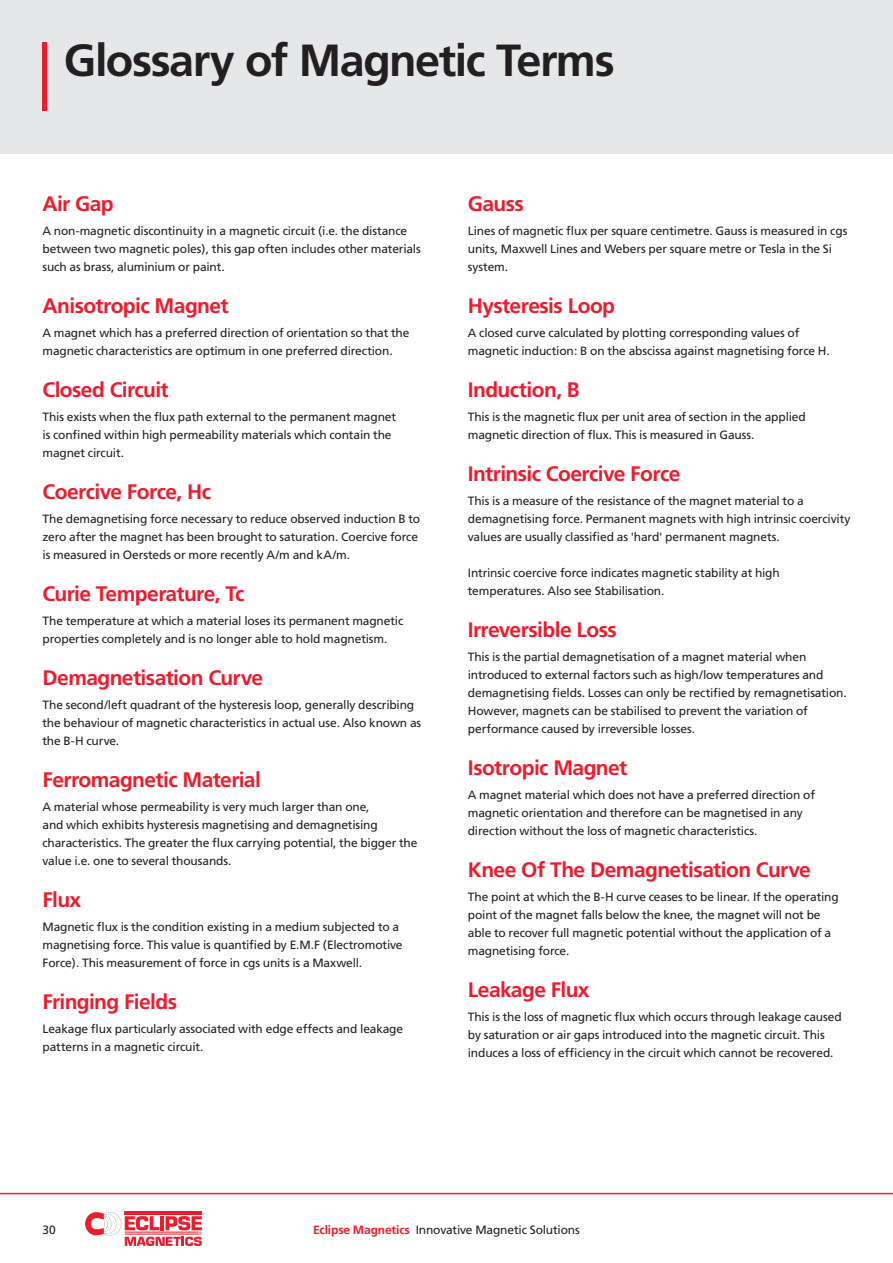
<style>
.page{position:relative;width:893px;height:1263px;background:#fff}
.page>*{position:absolute;margin:0;border:0;box-sizing:border-box;transform-origin:0 0}
.t1{font:700 45px "Frutiger";letter-spacing:-.035em;color:#231f20}
.t2{font:700 21px "Frutiger";letter-spacing:-.03em;color:#ee1b2c}
.t3{font:12px/18px "Frutiger";letter-spacing:-.015em;color:#231f20}
.s1{font-weight:700;color:#ee1b2c}
</style>
<div class="page">
<svg style="left:85px;top:1212px;width:117px;height:34px"></svg>
<hr style="left:0;top:1193px;width:893px;height:1px;background:#ee1b2c">
<div style="left:0;top:0;width:893px;height:153px;background:#e6e7e9"></div>
<hr style="left:43px;top:43px;width:4px;height:68px;background:#ee1b2c">
<h1 class="t1" style="left:64px;top:34px;width:552px">Glossary of Magnetic Terms</h1>
<h2 class="t2" style="left:43px;top:192px;width:73px">Air Gap</h2>
<p class="t3" style="left:43px;top:222px;width:380px">A non-magnetic discontinuity in a magnetic circuit (i.e. the distance between two magnetic poles), this gap often includes other materials such as brass, aluminium or paint.</p>
<h2 class="t2" style="left:43px;top:294px;width:188px">Anisotropic Magnet</h2>
<p class="t3" style="left:43px;top:324px;width:368px">A magnet which has a preferred direction of orientation so that the magnetic characteristics are optimum in one preferred direction.</p>
<h2 class="t2" style="left:43px;top:378px;width:128px">Closed Circuit</h2>
<p class="t3" style="left:43px;top:408px;width:355px">This exists when the flux path external to the permanent magnet is confined within high permeability materials which contain the magnet circuit.</p>
<h2 class="t2" style="left:43px;top:480px;width:170px">Coercive Force, Hc</h2>
<p class="t3" style="left:43px;top:510px;width:379px">The demagnetising force necessary to reduce observed induction B to zero after the magnet has been brought to saturation. Coercive force is measured in Oersteds or more recently A/m and kA/m.</p>
<h2 class="t2" style="left:43px;top:582px;width:203px">Curie Temperature, Tc</h2>
<p class="t3" style="left:43px;top:612px;width:362px">The temperature at which a material loses its permanent magnetic properties completely and is no longer able to hold magnetism.</p>
<h2 class="t2" style="left:43px;top:666px;width:222px">Demagnetisation Curve</h2>
<p class="t3" style="left:43px;top:696px;width:380px">The second/left quadrant of the hysteresis loop, generally describing the behaviour of magnetic characteristics in actual use. Also known as the B-H curve.</p>
<h2 class="t2" style="left:43px;top:768px;width:220px">Ferromagnetic Material</h2>
<p class="t3" style="left:43px;top:798px;width:376px">A material whose permeability is very much larger than one,<br>and which exhibits hysteresis magnetising and demagnetising characteristics. The greater the flux carrying potential, the bigger the value i.e. one to several thousands.</p>
<h2 class="t2" style="left:43px;top:888px;width:40px">Flux</h2>
<p class="t3" style="left:43px;top:918px;width:362px">Magnetic flux is the condition existing in a medium subjected to a magnetising force. This value is quantified by E.M.F (Electromotive<br>Force). This measurement of force in cgs units is a Maxwell.</p>
<h2 class="t2" style="left:43px;top:990px;width:136px">Fringing Fields</h2>
<p class="t3" style="left:43px;top:1020px;width:362px">Leakage flux particularly associated with edge effects and leakage patterns in a magnetic circuit.</p>
<h2 class="t2" style="left:468px;top:192px;width:58px">Gauss</h2>
<p class="t3" style="left:468px;top:222px;width:381px">Lines of magnetic flux per square centimetre. Gauss is measured in cgs units, Maxwell Lines and Webers per square metre or Tesla in the Si system.</p>
<h2 class="t2" style="left:468px;top:294px;width:149px">Hysteresis Loop</h2>
<p class="t3" style="left:468px;top:324px;width:363px">A closed curve calculated by plotting corresponding values of magnetic induction: B on the abscissa against magnetising force H.</p>
<h2 class="t2" style="left:468px;top:378px;width:113px">Induction, B</h2>
<p class="t3" style="left:468px;top:408px;width:339px">This is the magnetic flux per unit area of section in the applied magnetic direction of flux. This is measured in Gauss.</p>
<h2 class="t2" style="left:468px;top:462px;width:214px">Intrinsic Coercive Force</h2>
<p class="t3" style="left:468px;top:492px;width:384px">This is a measure of the resistance of the magnet material to a demagnetising force. Permanent magnets with high intrinsic coercivity values are usually classified as 'hard' permanent magnets.</p>
<p class="t3" style="left:468px;top:564px;width:313px">Intrinsic coercive force indicates magnetic stability at high temperatures. Also see Stabilisation.</p>
<h2 class="t2" style="left:468px;top:618px;width:151px">Irreversible Loss</h2>
<p class="t3" style="left:468px;top:648px;width:380px">This is the partial demagnetisation of a magnet material when introduced to external factors such as high/low temperatures and demagnetising fields. Losses can only be rectified by remagnetisation.<br>However, magnets can be stabilised to prevent the variation of performance caused by irreversible losses.</p>
<h2 class="t2" style="left:468px;top:756px;width:161px">Isotropic Magnet</h2>
<p class="t3" style="left:468px;top:786px;width:349px">A magnet material which does not have a preferred direction of magnetic orientation and therefore can be magnetised in any direction without the loss of magnetic characteristics.</p>
<h2 class="t2" style="left:468px;top:858px;width:344px">Knee Of The Demagnetisation Curve</h2>
<p class="t3" style="left:468px;top:888px;width:372px">The point at which the B-H curve ceases to be linear. If the operating point of the magnet falls below the knee, the magnet will not be able to recover full magnetic potential without the application of a magnetising force.</p>
<h2 class="t2" style="left:468px;top:978px;width:123px">Leakage Flux</h2>
<p class="t3" style="left:468px;top:1008px;width:375px">This is the loss of magnetic flux which occurs through leakage caused by saturation or air gaps introduced into the magnetic circuit. This induces a loss of efficiency in the circuit which cannot be recovered.</p>
<p class="t3" style="left:43px;top:1220px;width:15px">30</p>
<p class="t3" style="left:313px;top:1220px;width:268px"><span class="s1">Eclipse Magnetics</span> Innovative Magnetic Solutions</p>
</div>
